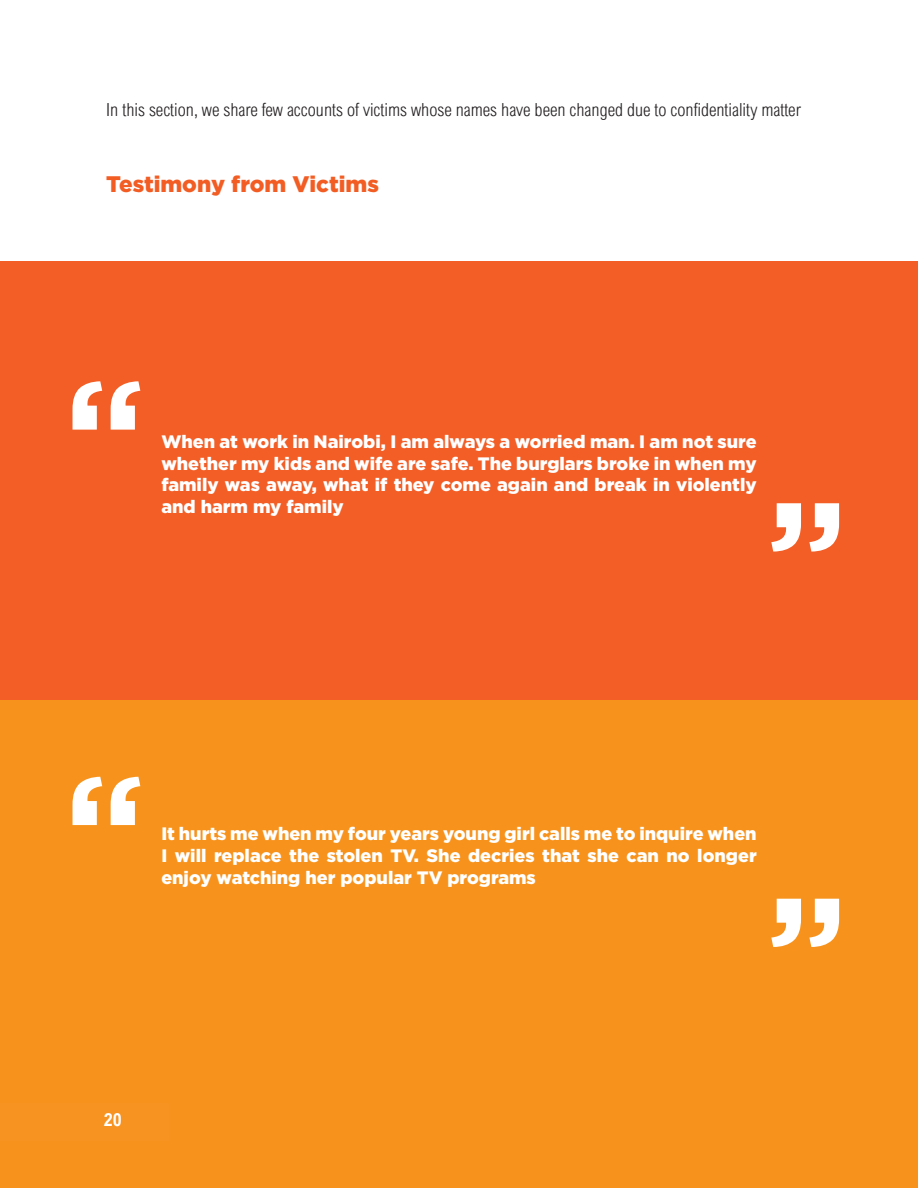
<style>
.page{position:relative;width:918px;height:1188px;background:#fff}
.page>*{position:absolute;margin:0;border:0;box-sizing:border-box;transform-origin:0 0}
.t1{font:700 150px "Gotham";color:#fff}
.t2{font:900 22.5px "Gotham";color:#f25d24}
.t3{font:900 18px/21.6px "Gotham";color:#fff;text-align:justify}
.t4{font:300 18px "Arial Nova Cond";color:#231f20}
.t5{font:700 18px "Arial Nova Cond";color:#fff}
.s1{color:#fff}
</style>
<div class="page">
<div style="left:0;top:700px;width:918px;height:488px;background:#f7931d"></div>
<div style="left:0;top:262px;width:918px;height:438px;background:#f25e26"></div>
<div style="left:0;top:1103px;width:168px;height:38px;background:#f79321"></div>
<p class="t4" style="left:106px;top:99px;width:707px">In this section, we share few accounts of victims whose names have been changed due to confidentiality matter<span class="s1">s.</span></p>
<p class="t2" style="left:106px;top:171px;width:274px">Testimony from Victims</p>
<p class="t1" style="left:64px;top:347px;width:82px">“</p>
<p class="t3" style="left:161px;top:430px;width:597px">When at work in Nairobi, I am always a worried man. I am not sure whether my kids and wife are safe. The burglars broke in when my family was away, what if they come again and break in violently and harm my family</p>
<p class="t1" style="left:767px;top:468px;width:83px">”</p>
<p class="t1" style="left:64px;top:743px;width:82px">“</p>
<p class="t3" style="left:161px;top:823px;width:597px">It hurts me when my four years young girl calls me to inquire when I will replace the stolen TV. She decries that she can no longer enjoy watching her popular TV programs</p>
<p class="t1" style="left:767px;top:864px;width:83px">”</p>
<p class="t5" style="left:104px;top:1109px;width:19px">20</p>
</div>
